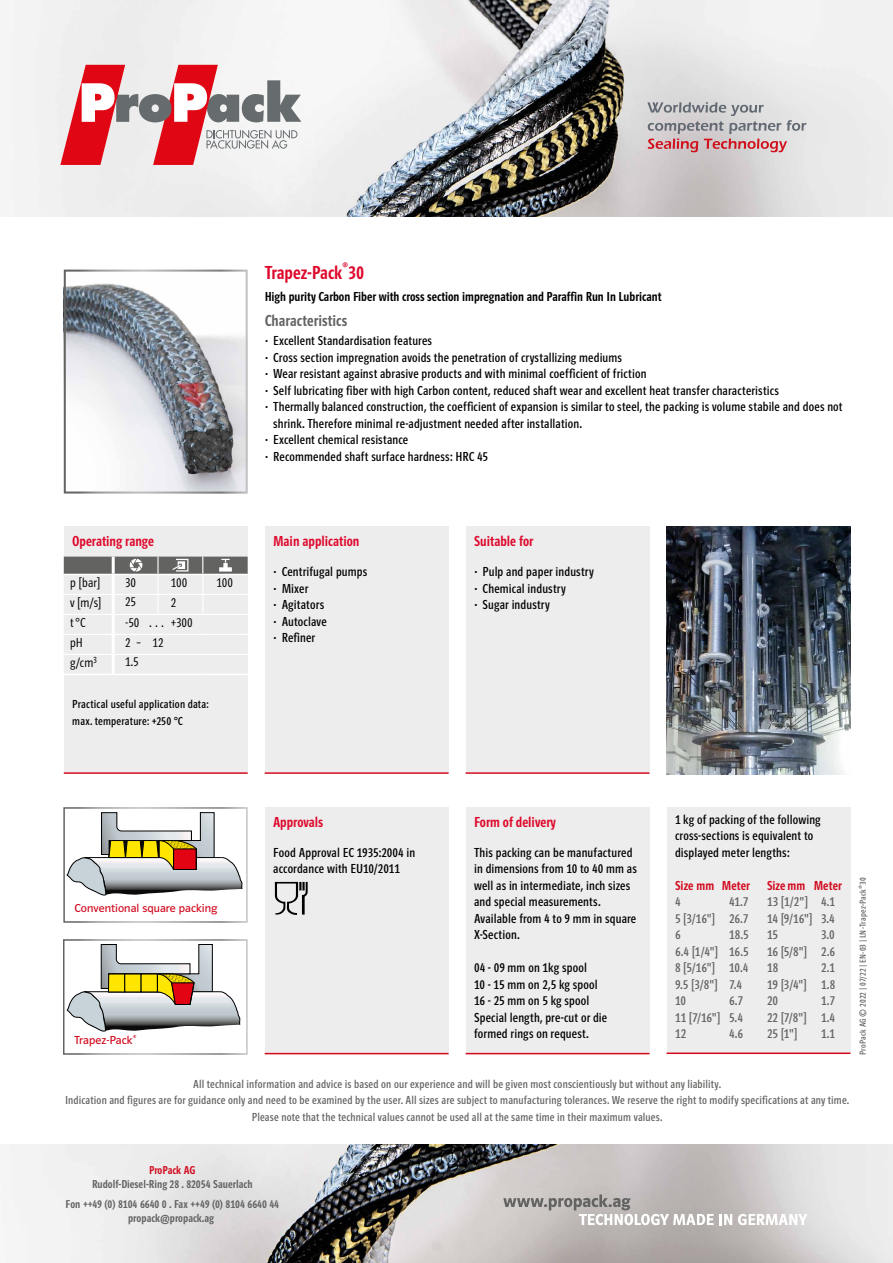
<style>
.page{position:relative;width:893px;height:1263px;background:#fff}
.page>*{position:absolute;margin:0;border:0;box-sizing:border-box;transform-origin:0 0}
.t1{font:19.5px "Polo Eng R Krftg";color:#de082c}
.t2{font:16.5px "Polo Eng R Krftg";letter-spacing:.005em;color:#636362}
.t3{font:15px "Polo Eng R Krftg";color:#de082c}
.t4{font:13.5px/16.5px "Polo Eng R Buch";letter-spacing:.01em;color:#000}
.t5{font:13.5px/16.5px "Polo Eng R Buch";letter-spacing:.01em;color:#636362;text-align:justify}
.t6{font:13.5px "Polo Eng R Krftg";color:#000}
.t7{font:13.5px/20px "Polo Eng R Leicht";letter-spacing:.01em;color:#000;text-align:justify}
.t8{font:13.5px "Polo Eng R Krftg";letter-spacing:.01em;color:#d2081d}
.t9{font:12px/16.5px "Polo Eng R Buch";letter-spacing:.015em;color:#636362;text-align:center}
.t10{font:12px/16.5px "Polo Eng R Buch";letter-spacing:.015em;color:#000}
.t11{font:12px "Polo 22 Buch";letter-spacing:.005em;color:#d2081d}
.t12{font:11.85px/20.5px "Polo Eng R Krftg";letter-spacing:.005em;color:#636362;text-align:center}
.t13{font:11.85px "Polo Eng R Krftg";letter-spacing:.005em;color:#d2081d}
.t14{font:9px "Polo Eng R Buch";letter-spacing:.025em;color:#636362}
.s1{font-family:"Helvetica Neue";font-weight:500}
</style>
<div class="page">
<div style="left:64px;top:527px;width:184px;height:245px;background:#ededed"></div>
<div style="left:265px;top:527px;width:184px;height:245px;background:#ededed"></div>
<div style="left:466px;top:527px;width:183px;height:245px;background:#ededed"></div>
<div style="left:466px;top:807px;width:183px;height:246px;background:#ededed"></div>
<hr style="left:64px;top:772px;width:184px;height:2px;background:#d2081d">
<hr style="left:466px;top:772px;width:183px;height:2px;background:#d2081d">
<hr style="left:466px;top:1053px;width:183px;height:1px;background:#d2081d">
<hr style="left:265px;top:772px;width:184px;height:2px;background:#d2081d">
<div style="left:666px;top:807px;width:184px;height:245px;background:#ededed"></div>
<hr style="left:666px;top:1052px;width:184px;height:2px;background:#d2081d">
<hr style="left:64px;top:674px;width:49px;height:1px;background:#fff">
<hr style="left:113px;top:674px;width:45px;height:1px;background:#fff">
<hr style="left:158px;top:674px;width:45px;height:1px;background:#fff">
<hr style="left:203px;top:674px;width:45px;height:1px;background:#fff">
<svg style="left:64px;top:557px;width:184px;height:117px"></svg>
<img style="left:9px;top:0;width:884px;height:217px">
<svg style="left:647px;top:102px;width:159px;height:50px;background:#c8b9bc"></svg>
<svg style="left:60px;top:65px;width:241px;height:100px"></svg>
<img style="left:9px;top:1144px;width:884px;height:119px">
<svg style="left:503px;top:1194px;width:229px;height:31px;background:#bebab8"></svg>
<svg style="left:738px;top:1214px;width:69px;height:11px"></svg>
<img style="left:67px;top:283px;width:178px;height:207px">
<div style="left:64px;top:270px;width:184px;height:223px;border:2px solid #fff"></div>
<div style="left:265px;top:807px;width:184px;height:246px;background:#ededed"></div>
<hr style="left:265px;top:1053px;width:184px;height:1px;background:#d2081d">
<svg style="left:67px;top:944px;width:173px;height:87px"></svg>
<div style="left:63px;top:939px;width:185px;height:116px;border:2px solid #fff"></div>
<svg style="left:67px;top:812px;width:175px;height:83px"></svg>
<div style="left:63px;top:807px;width:185px;height:116px;border:2px solid #fff"></div>
<svg style="left:275px;top:882px;width:33px;height:33px"></svg>
<img style="left:666px;top:527px;width:184px;height:247px">
<h1 class="t1" style="left:265px;top:263px;width:101px">Trapez-Pack<sup>®</sup>30</h1>
<p class="t6" style="left:265px;top:289px;width:398px">High purity Carbon Fiber with cross section impregnation and Paraffin Run In Lubricant</p>
<p class="t2" style="left:265px;top:312px;width:84px">Characteristics</p>
<p class="t4" style="left:265px;top:333px;width:169px"><span class="s1">∙</span> Excellent Standardisation features</p>
<p class="t4" style="left:265px;top:349px;width:359px"><span class="s1">∙</span> Cross section impregnation avoids the penetration of crystallizing mediums</p>
<p class="t4" style="left:265px;top:366px;width:383px"><span class="s1">∙</span> Wear resistant against abrasive products and with minimal coefficient of friction</p>
<p class="t4" style="left:265px;top:382px;width:516px"><span class="s1">∙</span> Self lubricating fiber with high Carbon content, reduced shaft wear and excellent heat transfer characteristics</p>
<p class="t4" style="left:265px;top:399px;width:579px"><span class="s1">∙</span> Thermally balanced construction, the coefficient of expansion is similar to steel, the packing is volume stabile and does not</p>
<p class="t4" style="left:273px;top:415px;width:310px">shrink. Therefore minimal re-adjustment needed after installation.</p>
<p class="t4" style="left:265px;top:432px;width:145px"><span class="s1">∙</span> Excellent chemical resistance</p>
<p class="t4" style="left:265px;top:448px;width:225px"><span class="s1">∙</span> Recommended shaft surface hardness: HRC 45</p>
<p class="t3" style="left:72px;top:534px;width:83px">Operating range</p>
<p class="t3" style="left:273px;top:534px;width:88px">Main application</p>
<p class="t3" style="left:474px;top:534px;width:61px">Suitable for</p>
<p class="t7" style="left:70px;top:572px;width:32px">p [bar] v [m/s] t°C</p>
<p class="t7" style="left:125px;top:573px;width:12px">30</p>
<p class="t7" style="left:171px;top:573px;width:18px">100</p>
<p class="t7" style="left:216px;top:573px;width:18px">100</p>
<p class="t7" style="left:125px;top:592px;width:12px">25</p>
<p class="t7" style="left:171px;top:592px;width:7px">2</p>
<p class="t7" style="left:125px;top:612px;width:16px">-50</p>
<p class="t7" style="left:147px;top:612px;width:47px">… +300</p>
<p class="t7" style="left:70px;top:632px;width:14px">pH</p>
<p class="t7" style="left:125px;top:632px;width:17px">2 –</p>
<p class="t7" style="left:70px;top:652px;width:28px">g/cm<sup>3</sup></p>
<p class="t7" style="left:125px;top:652px;width:15px">1.5</p>
<p class="t7" style="left:153px;top:632px;width:13px">12</p>
<p class="t10" style="left:72px;top:696px;width:138px">Practical useful application data: max. temperature: +250 °C</p>
<p class="t4" style="left:273px;top:564px;width:96px"><span class="s1">∙</span> Centrifugal pumps <span class="s1">∙</span> Mixer<br><span class="s1">∙</span> Agitators<br><span class="s1">∙</span> Autoclave<br><span class="s1">∙</span> Refiner</p>
<p class="t4" style="left:474px;top:564px;width:121px"><span class="s1">∙</span> Pulp and paper industry <span class="s1">∙</span> Chemical industry<br><span class="s1">∙</span> Sugar industry</p>
<p class="t11" style="left:74px;top:902px;width:145px">Conventional square packing</p>
<p class="t11" style="left:74px;top:1034px;width:64px">Trapez-Pack®</p>
<p class="t3" style="left:273px;top:814px;width:51px">Approvals</p>
<p class="t4" style="left:273px;top:844px;width:144px">Food Approval EC 1935:2004 in accordance with EU10/2011</p>
<p class="t3" style="left:474px;top:814px;width:83px">Form of delivery</p>
<p class="t4" style="left:474px;top:844px;width:164px">This packing can be manufactured in dimensions from 10 to 40 mm as well as in intermediate, inch sizes and special measurements.<br>Available from 4 to 9 mm in square<br>X-Section.</p>
<p class="t4" style="left:474px;top:960px;width:135px">04 - 09 mm on 1kg spool<br>10 - 15 mm on 2,5 kg spool<br>16 - 25 mm on 5 kg spool<br>Special length, pre-cut or die formed rings on request.</p>
<p class="t4" style="left:675px;top:811px;width:147px">1 kg of packing of the following cross-sections is equivalent to displayed meter lengths:</p>
<p class="t8" style="left:675px;top:878px;width:76px">Size mm Meter</p>
<p class="t8" style="left:767px;top:878px;width:76px">Sizemm Meter</p>
<p class="t5" style="left:675px;top:894px;width:7px">4</p>
<p class="t5" style="left:675px;top:894px;width:75px;text-indent:54px">41.7<br>5 [3/16"] 26.7<br>6</p>
<p class="t5" style="left:675px;top:927px;width:75px;text-align:left;text-indent:54px">18.5<br>6.4 [1/4"] 16.5<br>8 [5/16"] 10.4<br>9.5 [3/8"] 7.4<br>10</p>
<p class="t5" style="left:675px;top:993px;width:69px;text-indent:54px">6.7<br>11 [7/16"] 5.4<br>12</p>
<p class="t5" style="left:729px;top:1026px;width:15px">4.6</p>
<p class="t5" style="left:767px;top:894px;width:69px">13 [1/2"] 4.1<br>14 [9/16"] 3.4<br>15</p>
<p class="t5" style="left:767px;top:927px;width:69px;text-indent:54px">3.0<br>16 [5/8"] 2.6<br>18</p>
<p class="t5" style="left:767px;top:960px;width:70px;text-indent:54px">2.1<br>19 [3/4"] 1.8<br>20</p>
<p class="t5" style="left:767px;top:993px;width:69px;text-indent:54px">1.7<br>22 [7/8"] 1.4<br>25 [1"]</p>
<p class="t5" style="left:821px;top:1026px;width:15px">1.1</p>
<p class="t14" style="left:858px;top:1055px;width:179px;rotate:-90deg">ProPack AG © 2022 | 07/22 | EN-03 | LN-Trapez-Pack®30</p>
<p class="t9" style="left:65px;top:1076px;width:786px">All technical information and advice is based on our experience and will be given most conscientiously but without any liability.<br>Indication and figures are for guidance only and need to be examined by the user. All sizes are subject to manufacturing tolerances. We reserve the right to modify specifications at any time.<br>Please note that the technical values cannot be used all at the same time in their maximum values.</p>
<p class="t13" style="left:149px;top:1163px;width:48px">ProPack AG</p>
<p class="t12" style="left:66px;top:1174px;width:215px">Rudolf-Diesel-Ring 28 . 82054 Sauerlach<br>Fon ++49 (0) 8104 6640 0 . Fax ++49 (0) 8104 6640 44</p>
<p class="t12" style="left:128px;top:1208px;width:87px">propack@propack.ag</p>
</div>
